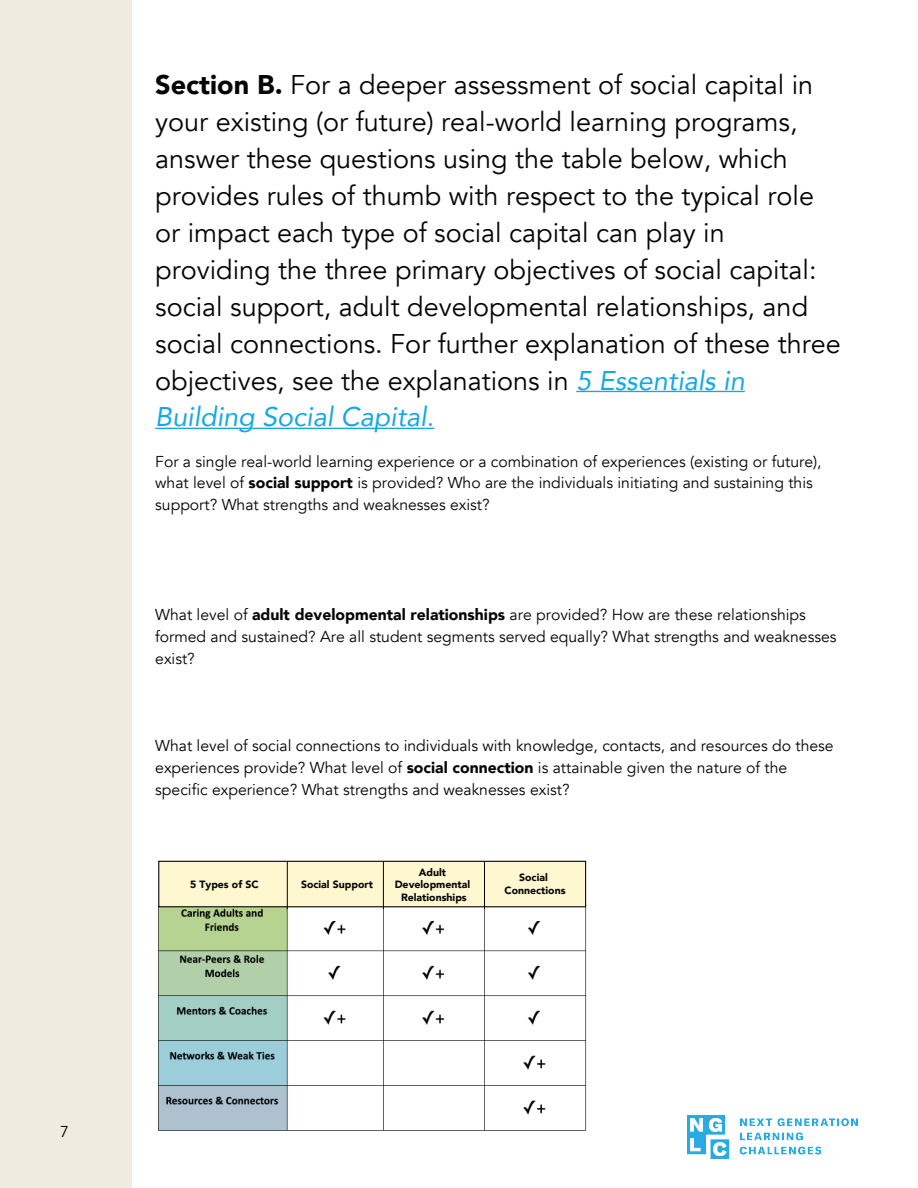
<style>
.page{position:relative;width:918px;height:1188px;background:#fff}
.page>*{position:absolute;margin:0;border:0;box-sizing:border-box;transform-origin:0 0}
.t1{font:27px/36.9px "Avenir";color:#040504}
.t2{font:15.75px/21.9px "Avenir";color:#040504}
.t3{font:900 10.5px/12.6px "Avenir";color:#040504;text-align:center}
.s1{font-weight:900}
.s2{font-style:italic;color:#15a9e1}
.s3{color:#15a9e1}
</style>
<div class="page">
<div style="left:0;top:0;width:132px;height:1188px;background:#f0ebe1"></div>
<hr style="left:576px;top:391px;width:169px;height:1px;background:#15a9e1">
<hr style="left:155px;top:428px;width:272px;height:1px;background:#15a9e1">
<img style="left:158px;top:906px;width:429px;height:225px">
<div style="left:158px;top:861px;width:428px;height:46px;background:#fef7d0;border:1px solid #040504"></div>
<hr style="left:287px;top:861px;width:1px;height:48px;background:#040504">
<hr style="left:383px;top:861px;width:1px;height:48px;background:#040504">
<hr style="left:484px;top:861px;width:1px;height:48px;background:#040504">
<img style="left:688px;top:1116px;width:169px;height:42px">
<p class="t1" style="left:155px;top:67px;width:687px"><span class="s1">Section B.</span> For a deeper assessment of social capital in your existing (or future) real-world learning programs, answer these questions using the table below, which provides rules of thumb with respect to the typical role or impact each type of social capital can play in providing the three primary objectives of social capital: social support, adult developmental relationships, and social connections. For further explanation of these three objectives, see the explanations in <span class="s2">5 Essentials in Building Social Capital</span><span class="s3">.</span></p>
<p class="t2" style="left:155px;top:450px;width:668px">For a single real-world learning experience or a combination of experiences (existing or future), what level of <span class="s1">social support</span> is provided? Who are the individuals initiating and sustaining this support? What strengths and weaknesses exist?</p>
<p class="t2" style="left:155px;top:604px;width:683px">What level of <span class="s1">adult developmental relationships</span> are provided? How are these relationships formed and sustained? Are all student segments served equally? What strengths and weaknesses exist?</p>
<p class="t2" style="left:155px;top:735px;width:680px">What level of social connections to individuals with knowledge, contacts, and resources do these experiences provide? What level of <span class="s1">social connection</span> is attainable given the nature of the specific experience? What strengths and weaknesses exist?</p>
<p class="t3" style="left:190px;top:878px;width:70px">5 Types of SC</p>
<p class="t3" style="left:301px;top:878px;width:73px">Social Support</p>
<p class="t3" style="left:395px;top:865px;width:77px">Adult<br>Developmental<br>Relationships</p>
<p class="t3" style="left:505px;top:871px;width:63px">Social<br>Connections</p>
<p class="t2" style="left:60px;top:1121px;width:10px">7</p>
</div>
